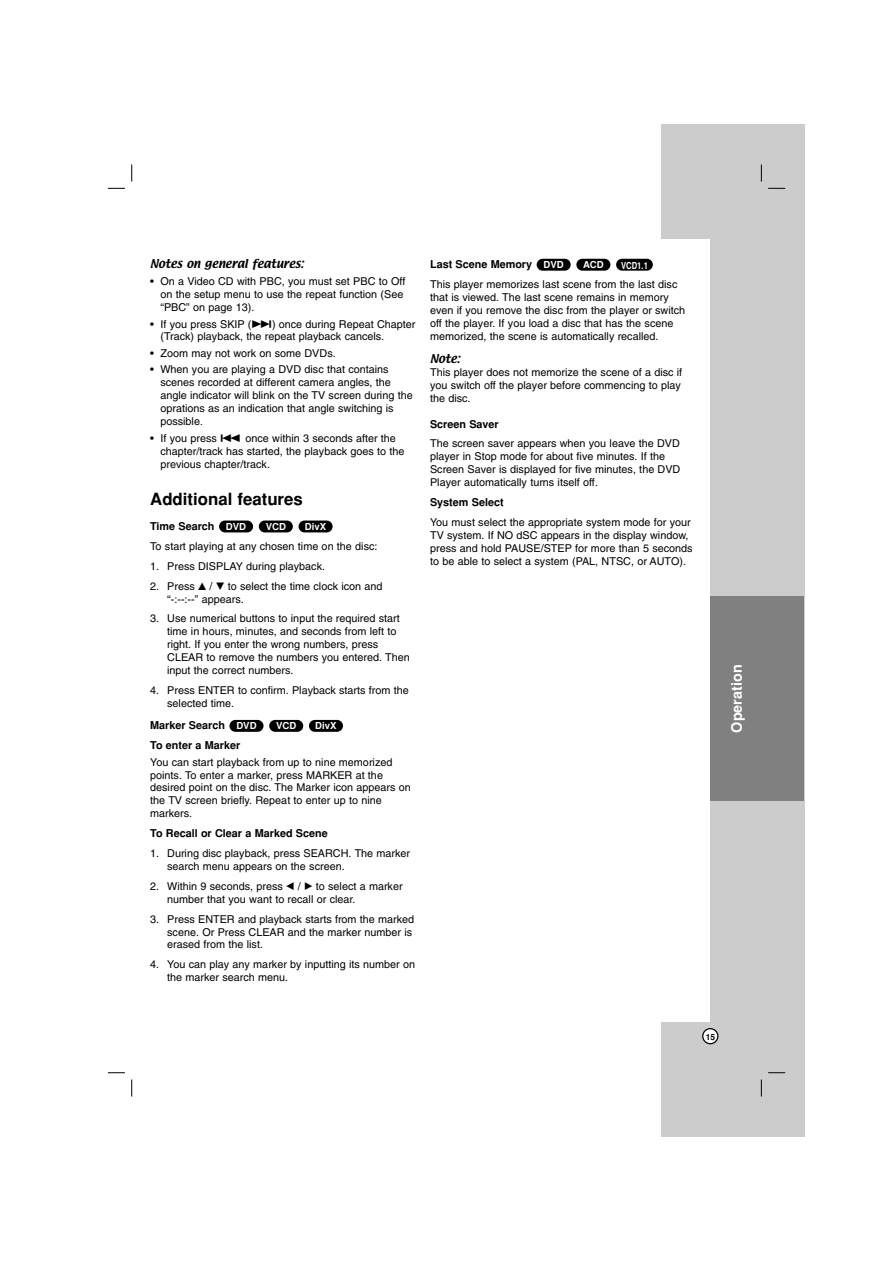
<style>
.page{position:relative;width:893px;height:1263px;background:#fff}
.page>*{position:absolute;margin:0;border:0;box-sizing:border-box;transform-origin:0 0}
.t1{font:700 16.8px "Helvetica";color:#000}
.t2{font:700 14.4px "Helvetica";color:#fff}
.t3{font:10.8px/12.9px "Helvetica";color:#000}
.t4{font:700 10.8px/19.8px "Helvetica";color:#000}
.t5{font:10.8px "Textile";color:#000}
.t6{font:700 9.6px "Helvetica";color:#fff}
.t7{font:700 9.6px "Helvetica";color:#fff;scale:.8 1}
.t8{font:700 8.4px "Helvetica";color:#000}
.s1{font-family:"Sony PS Common"}
.s2{font-size:9.6px}
</style>
<div class="page">
<div style="left:660px;top:124px;width:144px;height:1013px;background:#ccc"></div>
<svg style="left:131px;top:165px;width:1px;height:17px"></svg>
<svg style="left:761px;top:165px;width:1px;height:17px"></svg>
<svg style="left:131px;top:1080px;width:1px;height:17px"></svg>
<svg style="left:761px;top:1080px;width:1px;height:17px"></svg>
<svg style="left:108px;top:188px;width:17px;height:1px"></svg>
<svg style="left:768px;top:188px;width:17px;height:1px"></svg>
<svg style="left:108px;top:1072px;width:17px;height:1px"></svg>
<svg style="left:768px;top:1072px;width:17px;height:1px"></svg>
<div style="left:600px;top:239px;width:110px;height:783px;background:#fff"></div>
<svg style="left:702px;top:1028px;width:16px;height:16px"></svg>
<div style="left:710px;top:597px;width:93px;height:204px;background:#808080"></div>
<div style="left:616px;top:259px;width:36px;height:12px;background:#000;border-radius:6px"></div>
<div style="left:576px;top:259px;width:34px;height:12px;background:#000;border-radius:6px"></div>
<div style="left:536px;top:259px;width:34px;height:12px;background:#000;border-radius:6px"></div>
<div style="left:309px;top:720px;width:34px;height:12px;background:#000;border-radius:6px"></div>
<div style="left:269px;top:720px;width:34px;height:12px;background:#000;border-radius:6px"></div>
<div style="left:229px;top:720px;width:34px;height:12px;background:#000;border-radius:6px"></div>
<div style="left:298px;top:521px;width:34px;height:11px;background:#000;border-radius:6px"></div>
<div style="left:259px;top:521px;width:34px;height:11px;background:#000;border-radius:6px"></div>
<div style="left:219px;top:521px;width:34px;height:11px;background:#000;border-radius:6px"></div>
<p class="t5" style="left:150px;top:259px;width:155px">Notes on general features:</p>
<p class="t3" style="left:160px;top:276px;width:246px;text-indent:-10px">• On a Video CD with PBC, you must set PBC to Off on the setup menu to use the repeat function (See “PBC” on page 13).</p>
<p class="t3" style="left:160px;top:319px;width:256px;line-height:12.5px;text-indent:-10px">• If you press SKIP (<span class="s1">&gt;</span>) once during Repeat Chapter (Track) playback, the repeat playback cancels.</p>
<p class="t3" style="left:150px;top:348px;width:187px">• Zoom may not work on some DVDs.</p>
<p class="t3" style="left:160px;top:364px;width:254px;text-indent:-10px">• When you are playing a DVD disc that contains scenes recorded at different camera angles, the angle indicator will blink on the TV screen during the oprations as an indication that angle switching is possible<span class="s2">.</span></p>
<p class="t3" style="left:160px;top:433px;width:245px;text-indent:-10px">• If you press <span class="s1">.</span> once within 3 seconds after the chapter/track has started, the playback goes to the previous chapter/track.</p>
<h1 class="t1" style="left:150px;top:493px;width:154px">Additional features</h1>
<p class="t4" style="left:150px;top:517px;width:66px">Time Search</p>
<p class="t3" style="left:150px;top:541px;width:229px">To start playing at any chosen time on the disc:</p>
<p class="t3" style="left:150px;top:560px;width:176px">1. Press DISPLAY during playback.</p>
<p class="t3" style="left:167px;top:581px;width:217px;line-height:12.5px;text-indent:-17px">2. Press <span class="s1">v</span> / <span class="s1">V</span> to select the time clock icon and “-:--:--” appears.</p>
<p class="t3" style="left:167px;top:613px;width:244px;text-indent:-17px">3. Use numerical buttons to input the required start time in hours, minutes, and seconds from left to right. If you enter the wrong numbers, press CLEAR to remove the numbers you entered. Then input the correct numbers.</p>
<p class="t3" style="left:167px;top:685px;width:243px;text-indent:-17px">4. Press ENTER to confirm. Playback starts from the selected time.</p>
<p class="t4" style="left:150px;top:717px;width:92px">Marker Search<br>To enter a Marker</p>
<p class="t3" style="left:150px;top:756px;width:262px">You can start playback from up to nine memorized points. To enter a marker, press MARKER at the desired point on the disc. The Marker icon appears on the TV screen briefly. Repeat to enter up to nine markers.</p>
<p class="t4" style="left:150px;top:824px;width:179px">To Recall or Clear a Marked Scene</p>
<p class="t3" style="left:167px;top:848px;width:244px;text-indent:-17px">1. During disc playback, press SEARCH. The marker search menu appears on the screen.</p>
<p class="t3" style="left:167px;top:881px;width:237px;line-height:12.5px;text-indent:-17px">2. Within 9 seconds, press <span class="s1">b</span> / <span class="s1">B</span> to select a marker number that you want to recall or clear.</p>
<p class="t3" style="left:167px;top:913px;width:248px;text-indent:-17px">3. Press ENTER and playback starts from the marked scene. Or Press CLEAR and the marker number is erased from the list.</p>
<p class="t3" style="left:167px;top:959px;width:249px;text-indent:-17px">4. You can play any marker by inputting its number on the marker search menu.</p>
<p class="t6" style="left:226px;top:523px;width:22px">DVD</p>
<p class="t6" style="left:266px;top:523px;width:22px">VCD</p>
<p class="t6" style="left:305px;top:523px;width:23px">DivX</p>
<p class="t6" style="left:236px;top:722px;width:22px">DVD</p>
<p class="t6" style="left:276px;top:722px;width:22px">VCD</p>
<p class="t6" style="left:315px;top:722px;width:23px">DivX</p>
<p class="t4" style="left:430px;top:256px;width:104px">Last Scene Memory</p>
<p class="t3" style="left:430px;top:279px;width:257px">This player memorizes last scene from the last disc that is viewed. The last scene remains in memory even if you remove the disc from the player or switch off the player. If you load a disc that has the scene memorized, the scene is automatically recalled.</p>
<p class="t5" style="left:430px;top:354px;width:31px">Note:</p>
<p class="t3" style="left:430px;top:367px;width:254px">This player does not memorize the scene of a disc if you switch off the player before commencing to play the disc.</p>
<p class="t4" style="left:430px;top:415px;width:70px">Screen Saver</p>
<p class="t3" style="left:430px;top:438px;width:252px">The screen saver appears when you leave the DVD player in Stop mode for about five minutes. If the Screen Saver is displayed for five minutes, the DVD Player automatically turns itself off.</p>
<p class="t4" style="left:430px;top:493px;width:75px">System Select</p>
<p class="t3" style="left:430px;top:517px;width:264px">You must select the appropriate system mode for your TV system. If NO dSC appears in the display window, press and hold PAUSE/STEP for more than 5 seconds to be able to select a system (PAL, NTSC, or AUTO).</p>
<p class="t6" style="left:543px;top:261px;width:22px">DVD</p>
<p class="t6" style="left:583px;top:261px;width:22px">ACD</p>
<p class="t7" style="left:621px;top:262px;width:35px">VCD1.1</p>
<h2 class="t2" style="left:731px;top:733px;width:69px;rotate:-90deg">Operation</h2>
<p class="t8" style="left:705px;top:1034px;width:11px">15</p>
</div>
